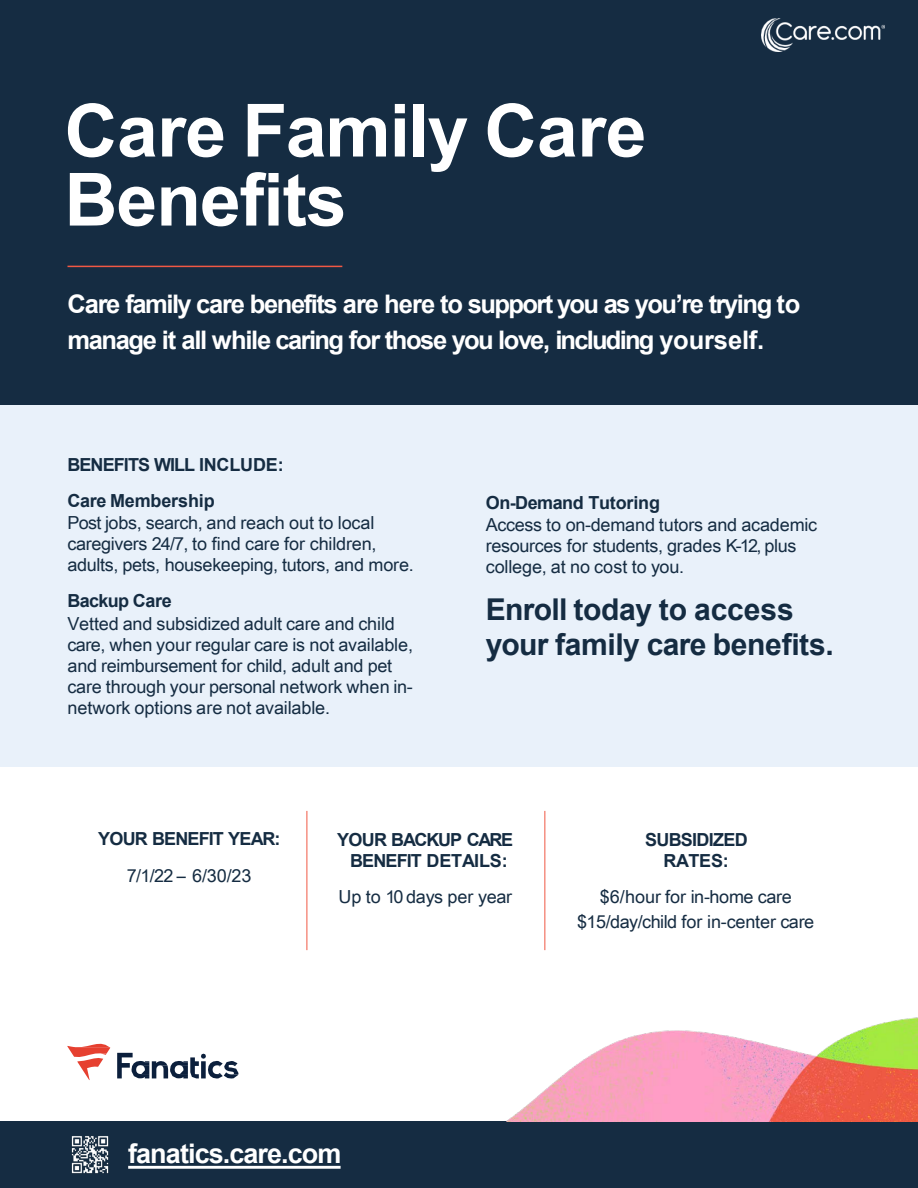
<style>
.page{position:relative;width:918px;height:1188px;background:#fff}
.page>*{position:absolute;margin:0;border:0;box-sizing:border-box;transform-origin:0 0}
.t1{font:700 73.5px "Arial";letter-spacing:-.015em;color:#fff}
.t2{font:700 30px/34.5px "Arial";letter-spacing:-.01em;color:#152c42}
.t3{font:700 27px "Arial";letter-spacing:-.035em;color:#fff}
.t4{font:700 25.5px/36.2px "Arial";letter-spacing:-.055em;color:#fff}
.t5{font:18px/21px "Arial Unicode MS";letter-spacing:-.01em;color:#152c42}
.t6{font:700 18px/21px "Arial";letter-spacing:-.035em;color:#152c42;text-align:center}
.t7{font:700 18px "Arial";letter-spacing:-.015em;color:#152c42}
.t8{font:700 18px "Arial";letter-spacing:-.01em;color:#152c42}
</style>
<div class="page">
<div style="left:0;top:1121px;width:918px;height:67px;background:#152c42"></div>
<div style="left:0;top:405px;width:918px;height:362px;background:#e9f1fa"></div>
<div style="left:0;top:0;width:918px;height:405px;background:#152c42"></div>
<img style="left:506px;top:1017px;width:412px;height:104px">
<hr style="left:68px;top:266px;width:274px;height:1px;background:#f15844">
<img style="left:71px;top:1136px;width:38px;height:38px">
<hr style="left:307px;top:811px;width:1px;height:139px;background:#f15844">
<hr style="left:545px;top:811px;width:1px;height:139px;background:#f15844">
<svg style="left:117px;top:1053px;width:121px;height:26px"></svg>
<svg style="left:67px;top:1044px;width:43px;height:36px"></svg>
<img style="left:761px;top:18px;width:123px;height:33px">
<svg style="left:128px;top:1166px;width:213px;height:3px"></svg>
<h2 class="t1" style="left:64px;top:79px;width:584px">Care Family Care</h2>
<p class="t1" style="left:64px;top:148px;width:284px">Benefits</p>
<p class="t4" style="left:67px;top:286px;width:734px">Care family care benefits are here to support you as you’re trying to manage it all while caring for those you love, including yourself.</p>
<p class="t6" style="left:67px;top:454px;width:218px">BENEFITS WILL INCLUDE:</p>
<p class="t8" style="left:67px;top:488px;width:149px">Care Membership</p>
<p class="t5" style="left:67px;top:512px;width:348px">Post jobs, search, and reach out to local caregivers 24/7, to find care for children, adults, pets, housekeeping, tutors, and more.</p>
<p class="t6" style="left:67px;top:591px;width:106px">Backup Care</p>
<p class="t5" style="left:67px;top:612px;width:347px">Vetted and subsidized adult care and child care, when your regular care is not available, and reimbursement for child, adult and pet care through your personal network when in&shy;network options are not available.</p>
<p class="t7" style="left:486px;top:490px;width:176px">On-Demand Tutoring</p>
<p class="t5" style="left:486px;top:514px;width:333px">Access to on-demand tutors and academic resources for students, grades K-12, plus college, at no cost to you.</p>
<p class="t2" style="left:486px;top:593px;width:349px">Enroll today to access your family care benefits.</p>
<p class="t6" style="left:98px;top:829px;width:184px">YOUR BENEFIT YEAR:</p>
<p class="t5" style="left:127px;top:864px;width:126px">7/1/22 – 6/30/23</p>
<p class="t6" style="left:337px;top:829px;width:177px">YOUR BACKUP CARE<br>BENEFIT DETAILS:</p>
<p class="t5" style="left:339px;top:886px;width:175px">Up to 10 days per year</p>
<p class="t6" style="left:645px;top:829px;width:104px">SUBSIDIZED<br>RATES:</p>
<p class="t5" style="left:600px;top:886px;width:193px">$6/hour for in-home care</p>
<p class="t5" style="left:577px;top:911px;width:239px">$15/day/child for in-center care</p>
<p class="t3" style="left:128px;top:1134px;width:215px">fanatics.care.com</p>
</div>
